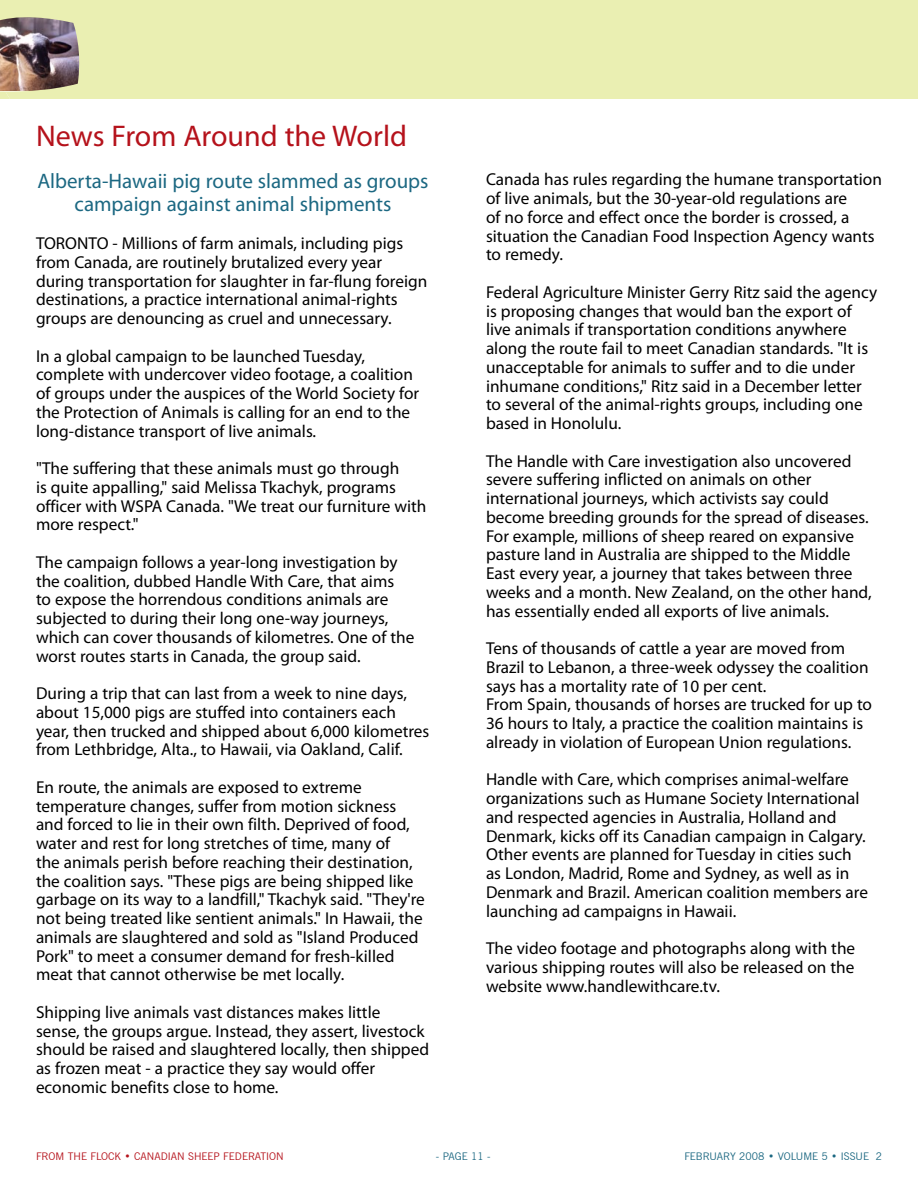
<style>
.page{position:relative;width:918px;height:1188px;background:#fff}
.page>*{position:absolute;margin:0;border:0;box-sizing:border-box;transform-origin:0 0}
.t1{font:30px "Myriad Pro";color:#b5121b}
.t2{font:21px/22.5px "Myriad Pro";color:#1c6882;text-align:center}
.t3{font:17.25px/18.8px "Myriad Pro";color:#000}
.t4{font:10.5px "News Gothic";color:#b5121b}
.t5{font:10.5px "News Gothic";color:#1c6882}
</style>
<div class="page">
<svg style="left:0;top:0;width:208px;height:99px;background:#cecca0"></svg>
<div style="left:208px;top:0;width:710px;height:99px;background:#eaefb2"></div>
<h1 class="t1" style="left:36px;top:118px;width:373px">News From Around the World</h1>
<p class="t2" style="left:37px;top:170px;width:393px">Alberta-Hawaii pig route slammed as groups campaign against animal shipments</p>
<p class="t3" style="left:36px;top:234px;width:393px">TORONTO - Millions of farm animals, including pigs from Canada, are routinely brutalized every year during transportation for slaughter in far-flung foreign destinations, a practice international animal-rights groups are denouncing as cruel and unnecessary.</p>
<p class="t3" style="left:36px;top:346px;width:385px">In a global campaign to be launched Tuesday, complete with undercover video footage, a coalition of groups under the auspices of the World Society for the Protection of Animals is calling for an end to the long-distance transport of live animals.</p>
<p class="t3" style="left:36px;top:459px;width:392px">"The suffering that these animals must go through<br>is quite appalling," said Melissa Tkachyk, programs officer with WSPA Canada. "We treat our furniture with more respect."</p>
<p class="t3" style="left:36px;top:552px;width:380px">The campaign follows a year-long investigation by the coalition, dubbed Handle With Care, that aims<br>to expose the horrendous conditions animals are subjected to during their long one-way journeys, which can cover thousands of kilometres. One of the worst routes starts in Canada, the group said.</p>
<p class="t3" style="left:36px;top:684px;width:395px">During a trip that can last from a week to nine days, about 15,000 pigs are stuffed into containers each year, then trucked and shipped about 6,000 kilometres from Lethbridge, Alta., to Hawaii, via Oakland, Calif.</p>
<p class="t3" style="left:36px;top:777px;width:390px">En route, the animals are exposed to extreme temperature changes, suffer from motion sickness and forced to lie in their own filth. Deprived of food, water and rest for long stretches of time, many of<br>the animals perish before reaching their destination, the coalition says. "These pigs are being shipped like garbage on its way to a landfill," Tkachyk said. "They're not being treated like sentient animals." In Hawaii, the animals are slaughtered and sold as "Island Produced Pork" to meet a consumer demand for fresh-killed meat that cannot otherwise be met locally.</p>
<p class="t3" style="left:36px;top:1002px;width:395px">Shipping live animals vast distances makes little<br>sense, the groups argue. Instead, they assert, livestock should be raised and slaughtered locally, then shipped as frozen meat - a practice they say would offer economic benefits close to home.</p>
<p class="t3" style="left:486px;top:170px;width:397px">Canada has rules regarding the humane transportation of live animals, but the 30-year-old regulations are<br>of no force and effect once the border is crossed, a situation the Canadian Food Inspection Agency wants to remedy.</p>
<p class="t3" style="left:486px;top:283px;width:393px">Federal Agriculture Minister Gerry Ritz said the agency is proposing changes that would ban the export of live animals if transportation conditions anywhere along the route fail to meet Canadian standards. "It is unacceptable for animals to suffer and to die under inhumane conditions," Ritz said in a December letter to several of the animal-rights groups, including one based in Honolulu.</p>
<p class="t3" style="left:486px;top:451px;width:387px">The Handle with Care investigation also uncovered severe suffering inflicted on animals on other international journeys, which activists say could become breeding grounds for the spread of diseases.<br>For example, millions of sheep reared on expansive pasture land in Australia are shipped to the Middle East every year, a journey that takes between three weeks and a month. New Zealand, on the other hand, has essentially ended all exports of live animals.</p>
<p class="t3" style="left:486px;top:639px;width:388px">Tens of thousands of cattle a year are moved from Brazil to Lebanon, a three-week odyssey the coalition says has a mortality rate of 10 per cent.<br>From Spain, thousands of horses are trucked for up to 36 hours to Italy, a practice the coalition maintains is already in violation of European Union regulations.</p>
<p class="t3" style="left:486px;top:770px;width:384px">Handle with Care, which comprises animal-welfare organizations such as Humane Society International and respected agencies in Australia, Holland and Denmark, kicks off its Canadian campaign in Calgary.<br>Other events are planned for Tuesday in cities such as London, Madrid, Rome and Sydney, as well as in Denmark and Brazil. American coalition members are launching ad campaigns in Hawaii.</p>
<p class="t3" style="left:486px;top:939px;width:371px;text-align:justify">The video footage and photographs along with the various shipping routes will also be released on the website www.handlewithcare.tv.</p>
<p class="t4" style="left:36px;top:1150px;width:249px">FROM THE FLOCK • CANADIAN SHEEP FEDERATION</p>
<p class="t5" style="left:436px;top:1150px;width:56px">- PAGE 11 -</p>
<p class="t5" style="left:684px;top:1150px;width:199px">FEBRUARY 2008 • VOLUME 5 • ISSUE 2</p>
</div>
